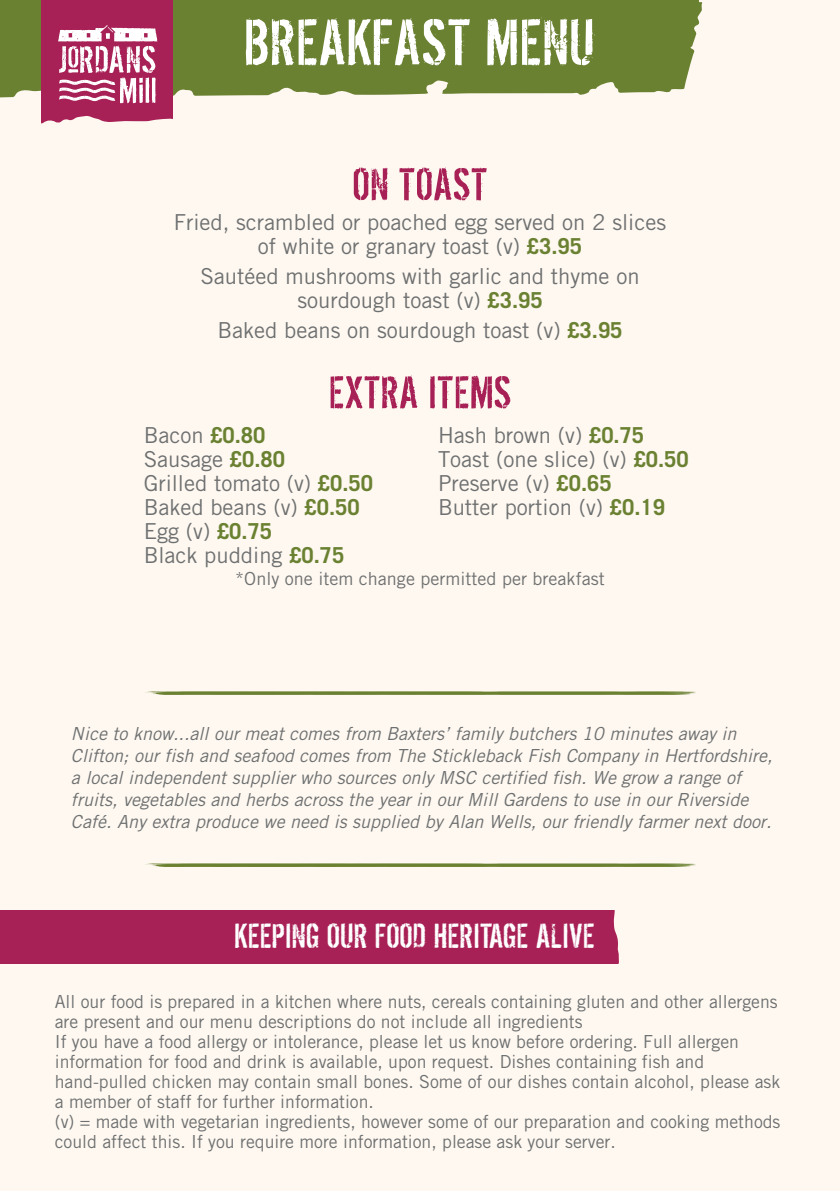
<style>
.page{position:relative;width:840px;height:1191px;background:#fff}
.page>*{position:absolute;margin:0;border:0;box-sizing:border-box;transform-origin:0 0}
.t1{font:71.4px "Dirty Ego";letter-spacing:.02em;color:#fff}
.t2{font:50px "Dirty Ego";letter-spacing:.02em;color:#a82156}
.t3{font:38px "Dirty Ego";letter-spacing:.02em;color:#fff}
.t4{font:22px/24px "Trade Gothic";color:#6e7071;text-align:center}
.t5{font:18px/20px "Trade Gothic";color:#6e7071}
.t6{font:italic 18px/22px "Trade Gothic";color:#6e7071}
.s1{font-weight:700;color:#6b8132}
</style>
<div class="page">
<div style="left:0;top:0;width:839px;height:1191px;background:#fef8f0"></div>
<div style="left:0;top:910px;width:619px;height:53px;background:#a82156"></div>
<svg style="left:0;top:0;width:703px;height:98px;background:#75893f"></svg>
<svg style="left:41px;top:0;width:132px;height:124px"></svg>
<svg style="left:145px;top:691px;width:550px;height:4px;background:#829350"></svg>
<svg style="left:145px;top:863px;width:550px;height:4px;background:#829350"></svg>
<h1 class="t1" style="left:244px;top:5px;width:351px">BREAKFAST MENU</h1>
<h2 class="t2" style="left:352px;top:158px;width:136px">ON TOAST</h2>
<p class="t4" style="left:174px;top:210px;width:493px">Fried, scrambled or poached egg served on 2 slices of white or granary toast (v) <span class="s1">£3.95</span></p>
<p class="t4" style="left:200px;top:264px;width:440px">Sautéed mushrooms with garlic and thyme on sourdough toast (v) <span class="s1">£3.95</span></p>
<p class="t4" style="left:217px;top:318px;width:406px">Baked beans on sourdough toast (v) <span class="s1">£3.95</span></p>
<h2 class="t2" style="left:329px;top:366px;width:183px">EXTRA ITEMS</h2>
<p class="t4" style="left:144px;top:423px;width:231px;text-align:left">Bacon <span class="s1">£0.80<br></span>Sausage <span class="s1">£0.80<br></span>Grilled tomato (v) <span class="s1">£0.50<br></span>Baked beans (v) <span class="s1">£0.50<br></span>Egg (v) <span class="s1">£0.75<br></span>Black pudding <span class="s1">£0.75</span></p>
<p class="t4" style="left:438px;top:423px;width:252px;text-align:left">Hash brown (v) <span class="s1">£0.75<br></span>Toast (one slice) (v) <span class="s1">£0.50<br></span>Preserve (v) <span class="s1">£0.65<br></span>Butter portion (v) <span class="s1">£0.19</span></p>
<p class="t5" style="left:235px;top:568px;width:370px">*Only one item change permitted per breakfast</p>
<p class="t6" style="left:71px;top:722px;width:702px">Nice to know...all our meat comes from Baxters’ family butchers 10 minutes away in Clifton; our fish and seafood comes from The Stickleback Fish Company in Hertfordshire, a local independent supplier who sources only MSC certified fish. We grow a range of fruits, vegetables and herbs across the year in our Mill Gardens to use in our Riverside Café. Any extra produce we need is supplied by Alan Wells, our friendly farmer next door.</p>
<h3 class="t3" style="left:235px;top:916px;width:361px">KEEPING OUR FOOD HERITAGE ALIVE</h3>
<p class="t5" style="left:55px;top:991px;width:726px">All our food is prepared in a kitchen where nuts, cereals containing gluten and other allergens are present and our menu descriptions do not include all ingredients<br>If you have a food allergy or intolerance, please let us know before ordering. Full allergen information for food and drink is available, upon request. Dishes containing fish and hand-pulled chicken may contain small bones. Some of our dishes contain alcohol, please ask a member of staff for further information.<br>(v) = made with vegetarian ingredients, however some of our preparation and cooking methods could affect this. If you require more information, please ask your server.</p>
</div>
